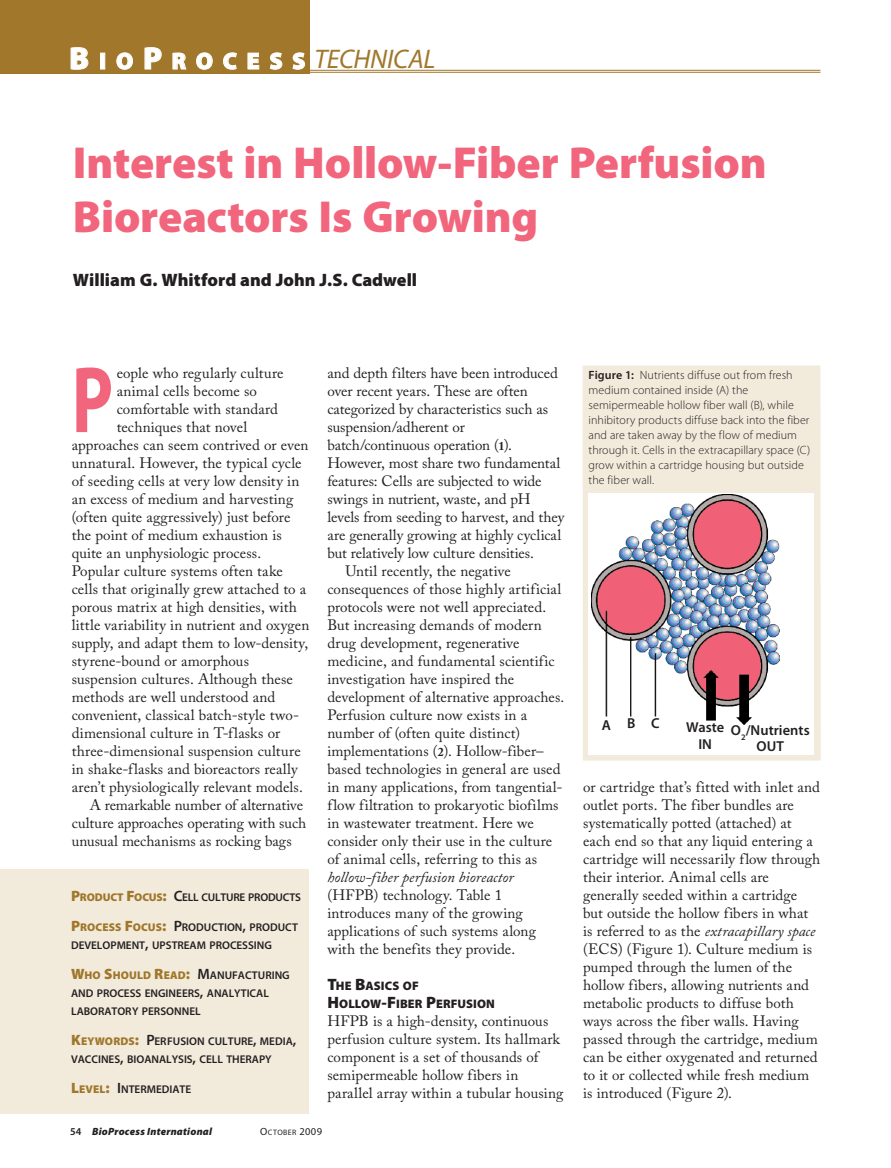
<style>
.page{position:relative;width:891px;height:1168px;background:#fff}
.page>*{position:absolute;margin:0;border:0;box-sizing:border-box;transform-origin:0 0}
.Body_1_w_dropcap{font:700 95.1px "Myriad Pro";color:#f1667d;scale:.75 1}
.t1{font:900 45px/54px "Myriad Pro";letter-spacing:-.005em;color:#f1667d}
.t2{font:italic 27px "Myriad Pro";letter-spacing:-.01em;color:#a0772b}
.t3{font:900 23.7px "Myriad Pro";letter-spacing:.41em;color:#fff}
.Byline{font:900 18px "Myriad Pro";color:#231f20}
.Body_w_indent{font:15px/18px "Adobe Caslon Pro";color:#231f20}
.Body_1_w_dropcap-2{font:15px "Adobe Caslon Pro";letter-spacing:.005em;color:#231f20}
.Body_1__no_indent{font:15px/18px "Adobe Caslon Pro";letter-spacing:.01em;color:#231f20}
.t4{font:600 14.4px/16.2px "Myriad Pro";color:#231f20;text-align:center}
.A-head__2_lines_or_l{font:900 12.3px/18px "Myriad Pro";letter-spacing:.01em;color:#231f20}
.Caption__Fig_Tab___e{font:300 12px/15px "Myriad Pro";letter-spacing:.005em;color:#231f20}
.Focus_Box_Text___en{font:600 11.25px/18px "Myriad Pro";color:#231f20}
.Focus_Box_Text___en-2{font:600 11.25px "Myriad Pro";letter-spacing:-.02em;color:#231f20}
.t5{font:italic 900 10.5px "Myriad Pro";letter-spacing:.02em;color:#231f20}
.t6{font:7.8px "Myriad Pro";letter-spacing:.05em;color:#231f20}
.s1{font-size:31.5px}
.s2{font-weight:900;font-size:15px;color:#a0772b}
.s3{font-weight:900;color:#a0772b}
.s4{font-size:15px}
.s5{font-weight:700;font-size:12px}
.s6{font-style:italic}
.s7{font-size:16.5px}
.s8{font-weight:600;font-style:normal}
.s9{font-size:10.5px}
.s10{font-weight:600}
</style>
<div class="page">
<div style="left:0;top:0;width:310px;height:74px;background:#a0772b"></div>
<svg style="left:70px;top:47px;width:19px;height:23px"></svg>
<div style="left:100px;top:53px;width:5px;height:16px;border:1px solid #fff"></div>
<svg style="left:116px;top:52px;width:17px;height:18px"></svg>
<svg style="left:144px;top:47px;width:18px;height:23px"></svg>
<svg style="left:172px;top:52px;width:15px;height:18px"></svg>
<svg style="left:196px;top:52px;width:17px;height:18px"></svg>
<svg style="left:223px;top:52px;width:14px;height:18px"></svg>
<svg style="left:247px;top:52px;width:13px;height:18px"></svg>
<svg style="left:269px;top:52px;width:14px;height:18px"></svg>
<svg style="left:292px;top:52px;width:13px;height:18px"></svg>
<hr style="left:309px;top:70px;width:511px;height:1px;background:#a0772b">
<hr style="left:309px;top:72px;width:511px;height:1px;background:#a0772b">
<div style="left:0;top:869px;width:308px;height:245px;background:#f2ebdc"></div>
<div style="left:583px;top:365px;width:238px;height:395px;background:#f2ebdc"></div>
<div style="left:589px;top:493px;width:225px;height:261px;background:#fff"></div>
<img style="left:592px;top:494px;width:187px;height:231px">
<p class="t3" style="left:69px;top:48px;width:238px"><span class="s1">B</span>IO<span class="s1">P</span>ROCESS</p>
<p class="t2" style="left:314px;top:43px;width:123px">TECHNICAL</p>
<p class="t1" style="left:73px;top:136px;width:695px">Interest in Hollow-Fiber Perfusion<br>Bioreactors Is Growing</p>
<p class="Byline" style="left:73px;top:269px;width:346px">William G. Whitford and John J.S. Cadwell</p>
<p class="Body_1_w_dropcap" style="left:72px;top:338px;width:57px">P</p>
<p class="Body_1_w_dropcap-2" style="left:117px;top:364px;width:168px">eople who regularly culture</p>
<p class="Body_1_w_dropcap-2" style="left:117px;top:382px;width:142px">animal cells become so</p>
<p class="Body_1_w_dropcap-2" style="left:117px;top:400px;width:163px">comfortable with standard</p>
<p class="Body_1_w_dropcap-2" style="left:117px;top:418px;width:132px">techniques that novel</p>
<p class="Body_1_w_dropcap-2" style="left:72px;top:436px;width:238px">approaches can seem contrived or even</p>
<p class="Body_1_w_dropcap-2" style="left:72px;top:454px;width:231px">unnatural. However, the typical cycle</p>
<p class="Body_1_w_dropcap-2" style="left:72px;top:472px;width:229px">of seeding cells at very low density in</p>
<p class="Body_1_w_dropcap-2" style="left:72px;top:490px;width:223px">an excess of medium and harvesting</p>
<p class="Body_1_w_dropcap-2" style="left:72px;top:508px;width:220px">(often quite aggressively) just before</p>
<p class="Body_1_w_dropcap-2" style="left:72px;top:526px;width:212px">the point of medium exhaustion is</p>
<p class="Body_1_w_dropcap-2" style="left:72px;top:544px;width:191px">quite an unphysiologic process.</p>
<p class="Body_1_w_dropcap-2" style="left:72px;top:562px;width:213px">Popular culture systems often take</p>
<p class="Body_1_w_dropcap-2" style="left:72px;top:580px;width:236px">cells that originally grew attached to a</p>
<p class="Body_1_w_dropcap-2" style="left:72px;top:598px;width:227px">porous matrix at high densities, with</p>
<p class="Body_1_w_dropcap-2" style="left:72px;top:616px;width:239px">little variability in nutrient and oxygen</p>
<p class="Body_1_w_dropcap-2" style="left:72px;top:634px;width:238px">supply, and adapt them to low-density,</p>
<p class="Body_1_w_dropcap-2" style="left:72px;top:652px;width:179px">styrene-bound or amorphous</p>
<p class="Body_1_w_dropcap-2" style="left:72px;top:670px;width:223px">suspension cultures. Although these</p>
<p class="Body_1_w_dropcap-2" style="left:72px;top:688px;width:205px">methods are well understood and</p>
<p class="Body_1_w_dropcap-2" style="left:72px;top:706px;width:229px">convenient, classical batch-style two-</p>
<p class="Body_1_w_dropcap-2" style="left:72px;top:724px;width:210px">dimensional culture in T-flasks or</p>
<p class="Body_1_w_dropcap-2" style="left:72px;top:742px;width:231px">three-dimensional suspension culture</p>
<p class="Body_1_w_dropcap-2" style="left:72px;top:760px;width:228px">in shake-flasks and bioreactors really</p>
<p class="Body_1_w_dropcap-2" style="left:72px;top:778px;width:233px">aren’t physiologically relevant models.</p>
<p class="Body_w_indent" style="left:72px;top:796px;width:236px;text-indent:18px">A remarkable number of alternative culture approaches operating with such unusual mechanisms as rocking bags</p>
<p class="Focus_Box_Text___en-2" style="left:71px;top:890px;width:231px"><span class="s2">P</span><span class="s3">RODUCT</span> <span class="s2">F</span><span class="s3">OCUS</span><span class="s2">:</span> <span class="s4">C</span>ELL CULTURE PRODUCTS</p>
<p class="Focus_Box_Text___en" style="left:71px;top:918px;width:228px"><span class="s2">P</span><span class="s3">ROCESS</span> <span class="s2">F</span><span class="s3">OCUS</span><span class="s2">:</span> <span class="s4">P</span>RODUCTION<span class="s4">,</span> PRODUCT<br>DEVELOPMENT<span class="s4">,</span> UPSTREAM PROCESSING</p>
<p class="Focus_Box_Text___en" style="left:71px;top:966px;width:220px"><span class="s2">W</span><span class="s3">HO</span> <span class="s2">S</span><span class="s3">HOULD</span> <span class="s2">R</span><span class="s3">EAD</span><span class="s2">:</span> <span class="s4">M</span>ANUFACTURING<br>AND PROCESS ENGINEERS<span class="s4">,</span> ANALYTICAL<br>LABORATORY PERSONNEL</p>
<p class="Focus_Box_Text___en" style="left:71px;top:1032px;width:227px"><span class="s2">K</span><span class="s3">EYWORDS</span><span class="s2">:</span> <span class="s4">P</span>ERFUSION CULTURE<span class="s4">,</span> MEDIA<span class="s4">,<br></span>VACCINES<span class="s4">,</span> BIOANALYSIS<span class="s4">,</span> CELL THERAPY</p>
<p class="Focus_Box_Text___en" style="left:71px;top:1080px;width:122px"><span class="s2">L</span><span class="s3">EVEL</span><span class="s2">:</span> <span class="s4">I</span> NTERMEDIATE</p>
<p class="Body_w_indent" style="left:327px;top:364px;width:239px">and depth filters have been introduced over recent years. These are often categorized by characteristics such as suspension/adherent or batch/continuous operation (<span class="s5">1</span>).<br>However, most share two fundamental features: Cells are subjected to wide swings in nutrient, waste, and pH levels from seeding to harvest, and they are generally growing at highly cyclical but relatively low culture densities.</p>
<p class="Body_w_indent" style="left:327px;top:562px;width:238px;text-indent:18px">Until recently, the negative consequences of those highly artificial protocols were not well appreciated.<br>But increasing demands of modern drug development, regenerative medicine, and fundamental scientific investigation have inspired the development of alternative approaches.<br>Perfusion culture now exists in a number of (often quite distinct) implementations (<span class="s5">2</span>). Hollow-fiber– based technologies in general are used in many applications, from tangential&shy;flow filtration to prokaryotic biofilms in wastewater treatment. Here we consider only their use in the culture of animal cells, referring to this as <span class="s6">hollow-fiber perfusion bioreactor </span>(HFPB) technology. Table 1 introduces many of the growing applications of such systems along with the benefits they provide.</p>
<p class="A-head__2_lines_or_l" style="left:327px;top:977px;width:169px"><span class="s7">T</span>HE <span class="s7">B</span>ASICS OF<br><span class="s7">H</span>OLLOW<span class="s7">-F</span>IBER <span class="s7">P</span>ERFUSION</p>
<p class="Body_1__no_indent" style="left:327px;top:1012px;width:237px">HFPB is a high-density, continuous perfusion culture system. Its hallmark component is a set of thousands of semipermeable hollow fibers in parallel array within a tubular housing</p>
<p class="t5" style="left:70px;top:1125px;width:143px"><span class="s8">54</span> BioProcess International</p>
<p class="t6" style="left:260px;top:1127px;width:63px"><span class="s9">O</span>CTOBER <span class="s9">2009</span></p>
<p class="Caption__Fig_Tab___e" style="left:589px;top:368px;width:223px"><span class="s10">Figure 1:</span> Nutrients diffuse out from fresh medium contained inside (A) the semipermeable hollow fiber wall (B), while inhibitory products diffuse back into the fiber and are taken away by the flow of medium through it. Cells in the extracapillary space (C) grow within a cartridge housing but outside the fiber wall.</p>
<p class="t4" style="left:602px;top:716px;width:11px">A</p>
<p class="t4" style="left:627px;top:715px;width:34px">B C</p>
<p class="t4" style="left:686px;top:719px;width:40px">Waste<br>IN</p>
<p class="t4" style="left:731px;top:721px;width:81px">O<sub>2</sub>/Nutrients<br>OUT</p>
<p class="Body_1__no_indent" style="left:583px;top:778px;width:239px">or cartridge that’s fitted with inlet and outlet ports. The fiber bundles are systematically potted (attached) at each end so that any liquid entering a cartridge will necessarily flow through their interior. Animal cells are generally seeded within a cartridge but outside the hollow fibers in what is referred to as the <span class="s6">extracapillary space </span>(ECS) (Figure 1). Culture medium is pumped through the lumen of the hollow fibers, allowing nutrients and metabolic products to diffuse both ways across the fiber walls. Having passed through the cartridge, medium can be either oxygenated and returned to it or collected while fresh medium is introduced (Figure 2).</p>
</div>
